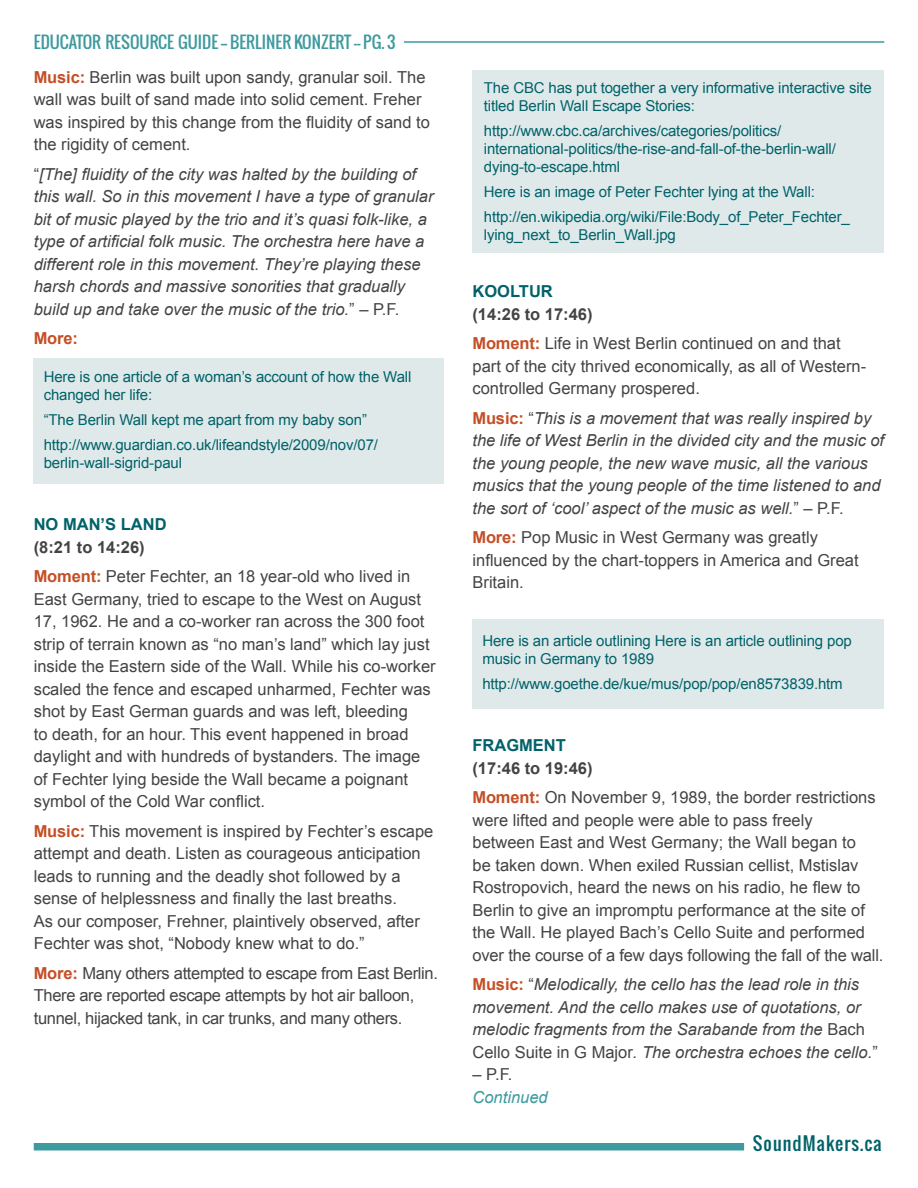
<style>
.page{position:relative;width:918px;height:1188px;background:#fff}
.page>*{position:absolute;margin:0;border:0;box-sizing:border-box;transform-origin:0 0}
.t1{font:18px "Oswald";letter-spacing:.06em;color:#006269}
.t2{font:16.5px/22.5px "Arial";color:#434343}
.t3{font:italic 16.5px/22.5px "Arial";color:#434343}
.t4{font:16.5px/22.5px "Arial";letter-spacing:-.02em;color:#434343}
.t5{font:16.5px "Oswald";color:#3d9a9f}
.t6{font:700 16.5px "Arial";color:#006269}
.t7{font:italic 16.5px "Arial";color:#3d9a9f}
.t8{font:700 16.5px "Arial";color:#c44f27}
.t9{font:15px/18px "Arial";letter-spacing:-.01em;color:#006269}
.s1{font-weight:700;color:#c44f27}
.s2{font-style:normal}
.s3{font-weight:700}
.s4{font-weight:700;font-style:normal;color:#c44f27}
</style>
<div class="page">
<div style="left:34px;top:1143px;width:710px;height:7px;background:#3d9a9f"></div>
<div style="left:34px;top:359px;width:410px;height:125px;background:#dfe9ea"></div>
<div style="left:472px;top:70px;width:412px;height:183px;background:#dfe9ea"></div>
<div style="left:472px;top:620px;width:412px;height:89px;background:#dfe9ea"></div>
<hr style="left:404px;top:41px;width:480px;height:2px;background:#3d9a9f">
<p class="t5" style="left:34px;top:29px;width:363px">EDUCATOR RESOURCE GUIDE -- BERLINER KONZERT -- PG. 3</p>
<p class="t2" style="left:34px;top:66px;width:398px"><span class="s1">Music:</span> Berlin was built upon sandy, granular soil. The wall was built of sand made into solid cement. Freher was inspired by this change from the fluidity of sand to the rigidity of cement.</p>
<p class="t3" style="left:34px;top:163px;width:401px"><span class="s2">“</span>[The] fluidity of the city was halted by the building of this wall. So in this movement I have a type of granular bit of music played by the trio and it’s quasi folk-like, a type of artificial folk music. The orchestra here have a different role in this movement. They’re playing these harsh chords and massive sonorities that gradually build up and take over the music of the trio.<span class="s2">” – P.F.</span></p>
<p class="t8" style="left:34px;top:327px;width:46px">More:</p>
<p class="t9" style="left:44px;top:368px;width:369px">Here is one article of a woman’s account of how the Wall changed her life:</p>
<p class="t9" style="left:44px;top:407px;width:336px;line-height:25px">“The Berlin Wall kept me apart from my baby son” http://www.guardian.co.uk/lifeandstyle/2009/nov/07/</p>
<p class="t9" style="left:44px;top:454px;width:140px">berlin-wall-sigrid-paul</p>
<p class="t6" style="left:34px;top:513px;width:134px">NO MAN’S LAND</p>
<p class="t2" style="left:34px;top:532px;width:378px;line-height:29.5px"><span class="s3">(8:21 to 14:26)<br></span><span class="s1">Moment:</span> Peter Fechter, an 18 year-old who lived in</p>
<p class="t2" style="left:34px;top:588px;width:403px">East Germany, tried to escape to the West on August 17, 1962. He and a co-worker ran across the 300 foot strip of terrain known as “no man’s land” which lay just inside the Eastern side of the Wall. While his co-worker scaled the fence and escaped unharmed, Fechter was shot by East German guards and was left, bleeding<br>to death, for an hour. This event happened in broad daylight and with hundreds of bystanders. The image of Fechter lying beside the Wall became a poignant symbol of the Cold War conflict.</p>
<p class="t2" style="left:34px;top:820px;width:401px"><span class="s1">Music:</span> This movement is inspired by Fechter’s escape attempt and death. Listen as courageous anticipation leads to running and the deadly shot followed by a sense of helplessness and finally the last breaths.<br>As our composer, Frehner, plaintively observed, after Fechter was shot, “Nobody knew what to do.”</p>
<p class="t4" style="left:34px;top:962px;width:406px"><span class="s1">More:</span> Many others attempted to escape from East Berlin.<br>There are reported escape attempts by hot air balloon, tunnel, hijacked tank, in car trunks, and many others.</p>
<p class="t9" style="left:484px;top:78px;width:389px">The CBC has put together a very informative interactive site titled Berlin Wall Escape Stories:</p>
<p class="t9" style="left:484px;top:121px;width:354px">http://www.cbc.ca/archives/categories/politics/ international-politics/the-rise-and-fall-of-the-berlin-wall/ dying-to-escape.html</p>
<p class="t9" style="left:484px;top:179px;width:368px;line-height:25px">Here is an image of Peter Fechter lying at the Wall: http://en.wikipedia.org/wiki/File:Body_of_Peter_Fechter_</p>
<p class="t9" style="left:484px;top:226px;width:193px">lying_next_to_Berlin_Wall.jpg</p>
<p class="t6" style="left:473px;top:280px;width:82px">KOOLTUR</p>
<p class="t2" style="left:473px;top:299px;width:370px;line-height:29.5px"><span class="s3">(14:26 to 17:46)<br></span><span class="s1">Moment:</span> Life in West Berlin continued on and that</p>
<p class="t2" style="left:473px;top:355px;width:395px">part of the city thrived economically, as all of Western&shy;controlled Germany prospered.</p>
<p class="t3" style="left:473px;top:407px;width:413px"><span class="s4">Music:</span> <span class="s2">“</span>This is a movement that was really inspired by the life of West Berlin in the divided city and the music of the young people, the new wave music, all the various musics that the young people of the time listened to and the sort of ‘cool’ aspect of the music as well.<span class="s2">” – P.F.</span></p>
<p class="t2" style="left:473px;top:526px;width:388px"><span class="s1">More:</span> Pop Music in West Germany was greatly influenced by the chart-toppers in America and Great<br>Britain.</p>
<p class="t9" style="left:482px;top:632px;width:371px">Here is an article outlining Here is an article outlining pop music in Germany to 1989</p>
<p class="t9" style="left:482px;top:675px;width:362px">http://www.goethe.de/kue/mus/pop/pop/en8573839.htm</p>
<p class="t6" style="left:473px;top:735px;width:95px">FRAGMENT</p>
<p class="t2" style="left:473px;top:753px;width:405px;line-height:29.5px"><span class="s3">(17:46 to 19:46)<br></span><span class="s1">Moment:</span> On November 9, 1989, the border restrictions</p>
<p class="t2" style="left:473px;top:809px;width:413px">were lifted and people were able to pass freely<br>between East and West Germany; the Wall began to<br>be taken down. When exiled Russian cellist, Mstislav Rostropovich, heard the news on his radio, he flew to Berlin to give an impromptu performance at the site of the Wall. He played Bach’s Cello Suite and performed over the course of a few days following the fall of the wall.</p>
<p class="t3" style="left:473px;top:973px;width:407px"><span class="s4">Music:</span> <span class="s2">“</span>Melodically, the cello has the lead role in this movement. And the cello makes use of quotations, or melodic fragments from the Sarabande from the <span class="s2">Bach Cello Suite in G Major</span>. The orchestra echoes the cello.<span class="s2">”</span></p>
<p class="t2" style="left:473px;top:1063px;width:42px">– P.F.</p>
<p class="t7" style="left:473px;top:1086px;width:77px">Continued</p>
<p class="t1" style="left:753px;top:1130px;width:130px">SoundMakers.ca</p>
</div>
